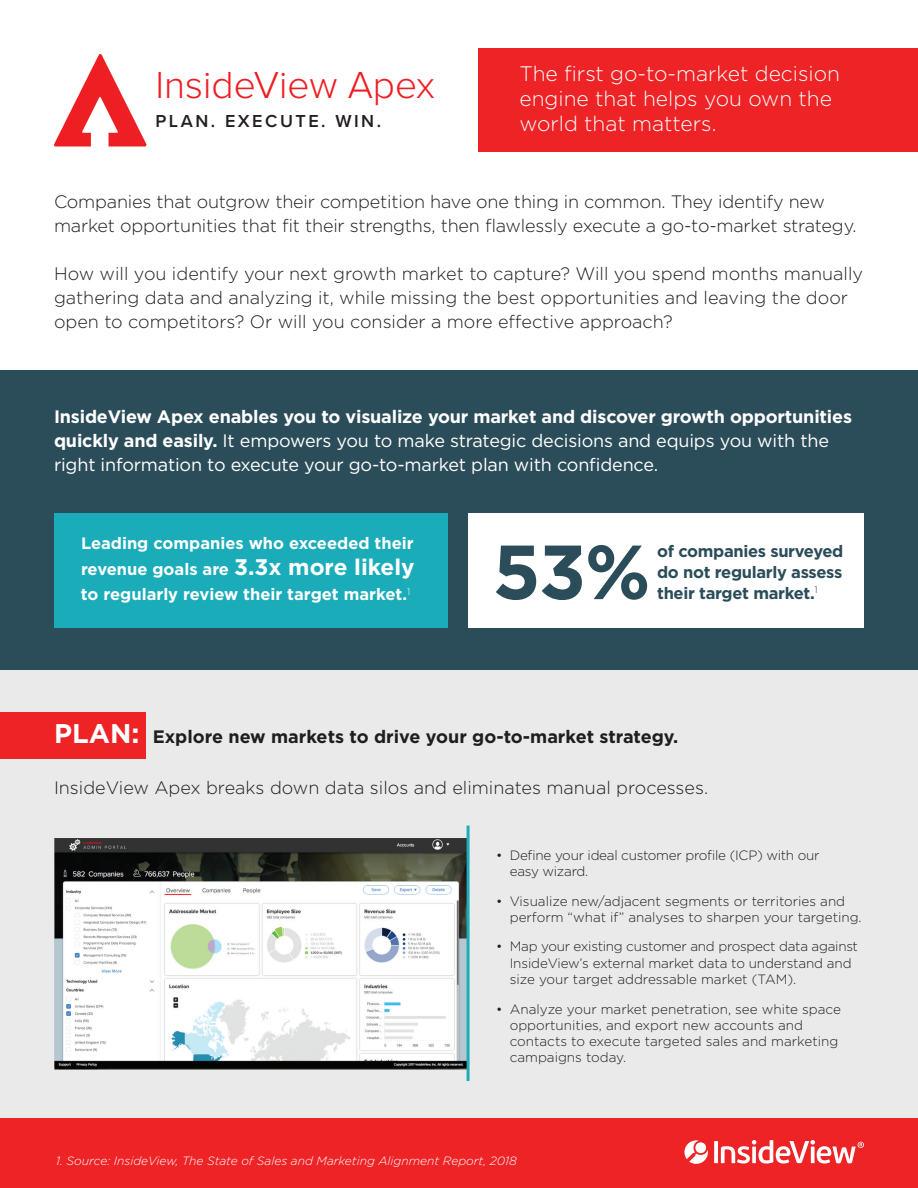
<style>
.page{position:relative;width:918px;height:1188px;background:#fff}
.page>*{position:absolute;margin:0;border:0;box-sizing:border-box;transform-origin:0 0}
.t1{font:700 76.5px "Gotham HTF";color:#2b4c59}
.t2{font:300 39px "Proxima Nova";color:#ee1d23}
.t3{font:300 21px/25.2px "Gotham";color:#fff}
.t4{font:300 18px/24px "Gotham";color:#201d1e}
.t5{font:18px/24px "Gotham";letter-spacing:-.01em;color:#fff}
.t6{font:700 18px "Gotham";color:#201d1e}
.t7{font:600 18px "Proxima Nova";letter-spacing:.14em;color:#231f20}
.t8{font:700 16.5px/25.5px "Gotham HTF";color:#fff;text-align:justify}
.t9{font:700 16.5px/21px "Gotham HTF";letter-spacing:-.02em;color:#2b4c59;text-align:justify}
.t10{font:300 13.5px/16.2px "Gotham";color:#231f20}
.t11{font:300 13.5px/16.2px "Gotham";letter-spacing:-.02em;color:#231f20}
.t12{font:italic 300 12px "Gotham HTF";color:#fff}
.s1{font-weight:700}
.s2{font-size:22.5px}
.s3{font-family:"Gotham HTF";font-size:27px;color:#fff}
</style>
<div class="page">
<div style="left:1px;top:665px;width:917px;height:460px;background:#eaeaea"></div>
<div style="left:0;top:370px;width:918px;height:300px;background:#2b4c59"></div>
<div style="left:0;top:1119px;width:918px;height:69px;background:#ee2326"></div>
<div style="left:54px;top:513px;width:393px;height:115px;background:#1bacba"></div>
<div style="left:469px;top:513px;width:395px;height:115px;background:#fff"></div>
<div style="left:478px;top:48px;width:440px;height:104px;background:#ee2326"></div>
<img style="left:54px;top:839px;width:413px;height:230px">
<div style="left:0;top:712px;width:146px;height:47px;background:#ee2326"></div>
<hr style="left:467px;top:826px;width:3px;height:255px;background:#1dadba">
<svg style="left:714px;top:1141px;width:4px;height:22px"></svg>
<svg style="left:684px;top:1140px;width:24px;height:24px"></svg>
<svg style="left:721px;top:1140px;width:143px;height:24px"></svg>
<svg style="left:54px;top:54px;width:93px;height:93px"></svg>
<h2 class="t2" style="left:156px;top:56px;width:281px">InsideView Apex</h2>
<p class="t7" style="left:156px;top:107px;width:227px">PLAN. EXECUTE. WIN.</p>
<p class="t3" style="left:519px;top:60px;width:322px">The first go-to-market decision engine that helps you own the world that matters.</p>
<p class="t4" style="left:54px;top:189px;width:804px">Companies that outgrow their competition have one thing in common. They identify new market opportunities that fit their strengths, then flawlessly execute a go-to-market strategy.</p>
<p class="t4" style="left:54px;top:261px;width:811px">How will you identify your next growth market to capture? Will you spend months manually gathering data and analyzing it, while missing the best opportunities and leaving the door open to competitors? Or will you consider a more effective approach?</p>
<p class="t5" style="left:54px;top:405px;width:800px"><span class="s1">InsideView Apex enables you to visualize your market and discover growth opportunities quickly and easily.</span> It empowers you to make strategic decisions and equips you with the right information to execute your go-to-market plan with confidence.</p>
<p class="t8" style="left:81px;top:530px;width:335px">Leading companies who exceeded their revenue goals are <span class="s2">3.3x more likely </span>to regularly review their target market.<sup>1</sup></p>
<h1 class="t1" style="left:493px;top:528px;width:160px">53%</h1>
<p class="t9" style="left:657px;top:540px;width:188px">of companies surveyed do not regularly assess their target market.<sup>1</sup></p>
<p class="t6" style="left:54px;top:725px;width:626px"><span class="s3">PLAN:</span> Explore new markets to drive your go-to-market strategy.</p>
<p class="t4" style="left:54px;top:775px;width:656px">InsideView Apex breaks down data silos and eliminates manual processes.</p>
<p class="t11" style="left:510px;top:846px;width:311px;text-indent:-14px">• Define your ideal customer profile (ICP) with our easy wizard.</p>
<p class="t10" style="left:510px;top:892px;width:353px;text-indent:-14px">• Visualize new/adjacent segments or territories and perform “what if” analyses to sharpen your targeting.</p>
<p class="t10" style="left:510px;top:938px;width:350px;text-indent:-14px">• Map your existing customer and prospect data against<br>InsideView’s external market data to understand and size your target addressable market (TAM).</p>
<p class="t10" style="left:510px;top:1000px;width:333px;text-indent:-14px">• Analyze your market penetration, see white space opportunities, and export new accounts and contacts to execute targeted sales and marketing campaigns today.</p>
<p class="t12" style="left:56px;top:1154px;width:462px">1. Source: InsideView, The State of Sales and Marketing Alignment Report, 2018</p>
</div>
